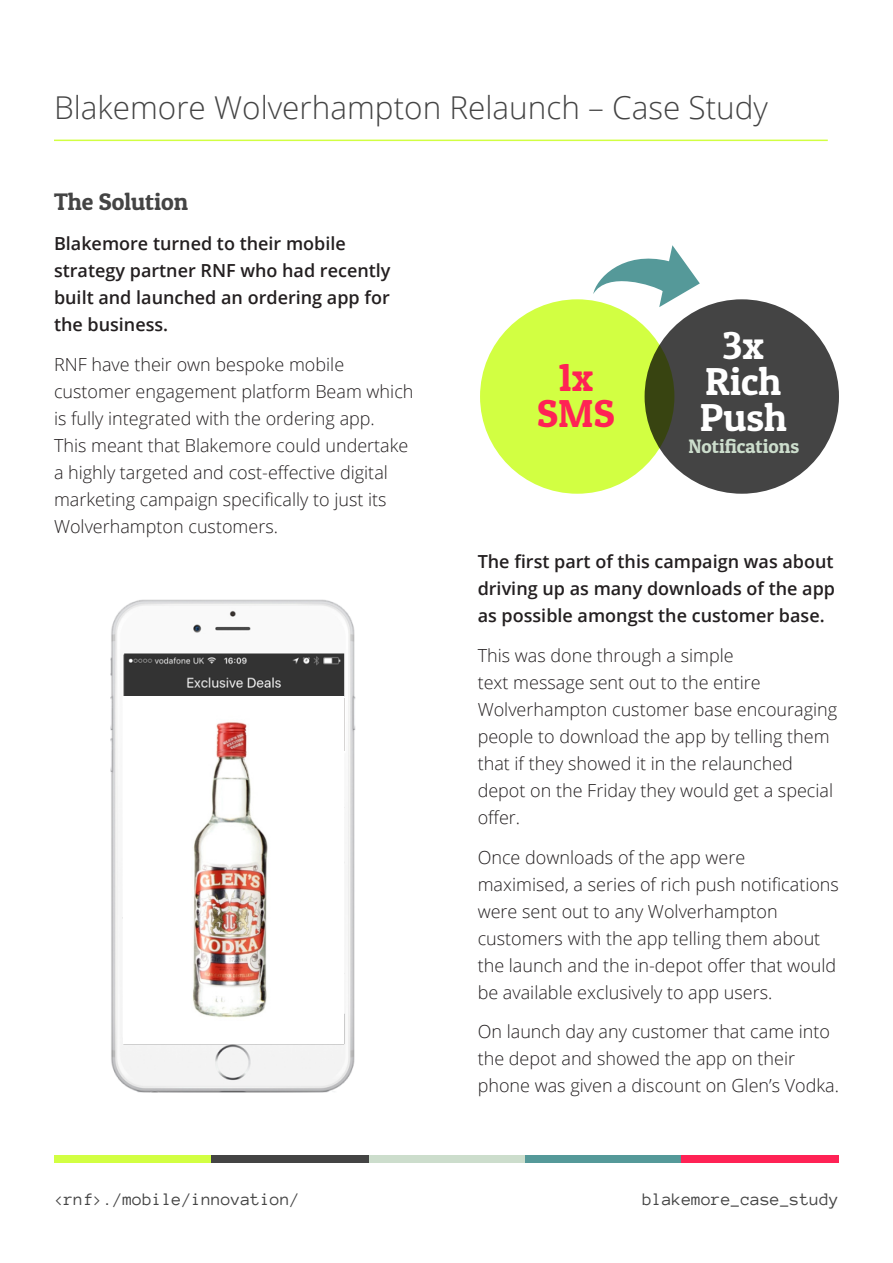
<style>
.page{position:relative;width:893px;height:1263px;background:#fff}
.page>*{position:absolute;margin:0;border:0;box-sizing:border-box;transform-origin:0 0}
.t1{font:39px "Patua One";color:#fff}
.t2{font:39px "Patua One";color:#f25}
.t3{font:300 31.5px "Open Sans";color:#444}
.t4{font:24px "Patua One";color:#444}
.t5{font:19.5px "Patua One";color:#cdc}
.t6{font:300 18px/27px "Open Sans";color:#231f20}
.t7{font:600 18px/27px "Open Sans";color:#231f20}
.t8{font:18px "Anonymous Pro";color:#444}
</style>
<div class="page">
<div style="left:54px;top:1155px;width:157px;height:7px;background:#d2ff42"></div>
<div style="left:368px;top:1155px;width:157px;height:7px;background:#cdc"></div>
<div style="left:211px;top:1155px;width:157px;height:7px;background:#444"></div>
<div style="left:525px;top:1155px;width:157px;height:7px;background:#599"></div>
<div style="left:682px;top:1155px;width:157px;height:7px;background:#f25"></div>
<hr style="left:54px;top:140px;width:774px;height:1px;background:#d2ff42">
<img style="left:110px;top:599px;width:246px;height:494px">
<div style="left:123px;top:696px;width:221px;height:348px;background:#fff"></div>
<img style="left:192px;top:722px;width:76px;height:295px">
<div style="left:480px;top:299px;width:194px;height:195px;background:#d2ff42;border-radius:50%"></div>
<div style="left:645px;top:299px;width:194px;height:195px;background:#444;border-radius:50%"></div>
<svg style="left:593px;top:245px;width:107px;height:62px"></svg>
<p class="t3" style="left:54px;top:86px;width:716px">Blakemore Wolverhampton Relaunch – Case Study</p>
<p class="t4" style="left:54px;top:187px;width:136px">The Solution</p>
<p class="t7" style="left:54px;top:230px;width:338px">Blakemore turned to their mobile strategy partner RNF who had recently built and launched an ordering app for the business.</p>
<p class="t6" style="left:54px;top:350px;width:361px">RNF have their own bespoke mobile customer engagement platform Beam which is fully integrated with the ordering app.<br>This meant that Blakemore could undertake a highly targeted and cost-effective digital marketing campaign specifically to just its Wolverhampton customers.</p>
<p class="t2" style="left:558px;top:353px;width:37px">1x</p>
<p class="t2" style="left:537px;top:389px;width:79px">SMS</p>
<p class="t1" style="left:722px;top:321px;width:43px">3x</p>
<p class="t1" style="left:705px;top:357px;width:78px">Rich</p>
<p class="t1" style="left:700px;top:393px;width:88px">Push</p>
<p class="t5" style="left:688px;top:434px;width:112px">Notifications</p>
<p class="t7" style="left:478px;top:548px;width:359px;text-align:justify">The first part of this campaign was about driving up as many downloads of the app as possible amongst the customer base.</p>
<p class="t6" style="left:478px;top:641px;width:361px">This was done through a simple<br>text message sent out to the entire Wolverhampton customer base encouraging people to download the app by telling them that if they showed it in the relaunched depot on the Friday they would get a special offer.</p>
<p class="t6" style="left:478px;top:843px;width:363px">Once downloads of the app were maximised, a series of rich push notifications were sent out to any Wolverhampton customers with the app telling them about the launch and the in-depot offer that would be available exclusively to app users.</p>
<p class="t6" style="left:478px;top:1018px;width:363px">On launch day any customer that came into the depot and showed the app on their phone was given a discount on Glen’s Vodka.</p>
<p class="t8" style="left:54px;top:1188px;width:247px">&lt;rnf&gt;./mobile/innovation/</p>
<p class="t8" style="left:642px;top:1188px;width:198px">blakemore_case_study</p>
</div>
